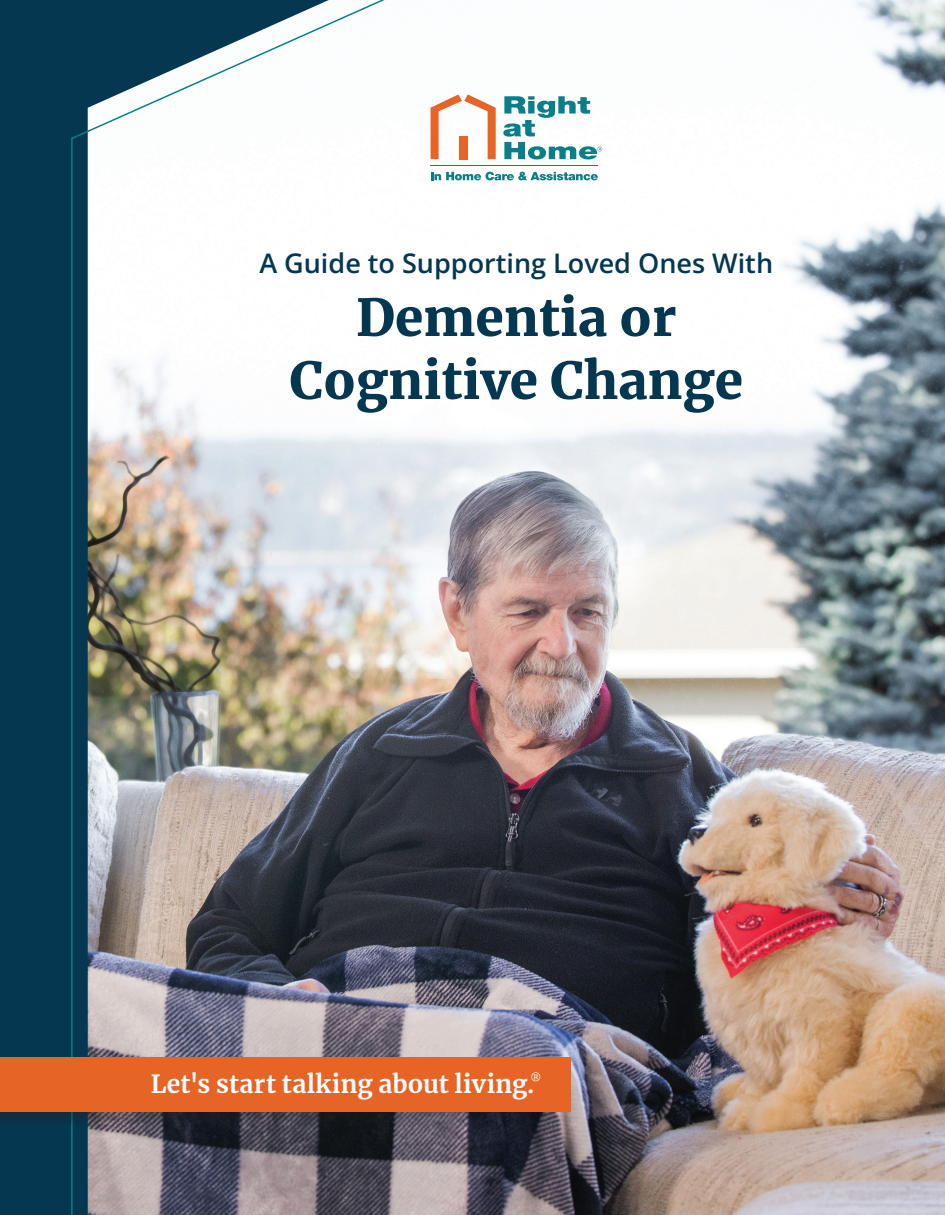
<style>
.page{position:relative;width:945px;height:1215px;background:#fff}
.page>*{position:absolute;margin:0;border:0;box-sizing:border-box;transform-origin:0 0}
.t1{font:900 51px/63px "Merriweather";color:#053751;text-align:center}
.t2{font:600 27px "Open Sans";color:#053751}
.Table_Preventions{font:700 24.75px "Merriweather";letter-spacing:.01em;color:#fff}
.Table_Preventions-2{font:10.35px "Merriweather";color:#fff}
</style>
<div class="page">
<div style="left:0;top:0;width:70px;height:1215px;background:#053751"></div>
<img style="left:70px;top:0;width:875px;height:1215px">
<hr style="left:430px;top:165px;width:168px;height:1px;background:#0a7e89">
<svg style="left:431px;top:172px;width:167px;height:8px"></svg>
<svg style="left:431px;top:94px;width:65px;height:65px"></svg>
<svg style="left:503px;top:96px;width:99px;height:63px"></svg>
<div style="left:0;top:1058px;width:586px;height:71px;background:#231f20;opacity:.5"></div>
<div style="left:0;top:1057px;width:570px;height:54px;background:#e66526"></div>
<p class="t2" style="left:259px;top:245px;width:515px">A Guide to Supporting Loved Ones With</p>
<p class="t1" style="left:289px;top:284px;width:455px">Dementia or<br>Cognitive Change</p>
<p class="Table_Preventions" style="left:151px;top:1067px;width:385px">Let's start talking about living.</p>
<p class="Table_Preventions-2" style="left:531px;top:1071px;width:12px">®</p>
</div>
